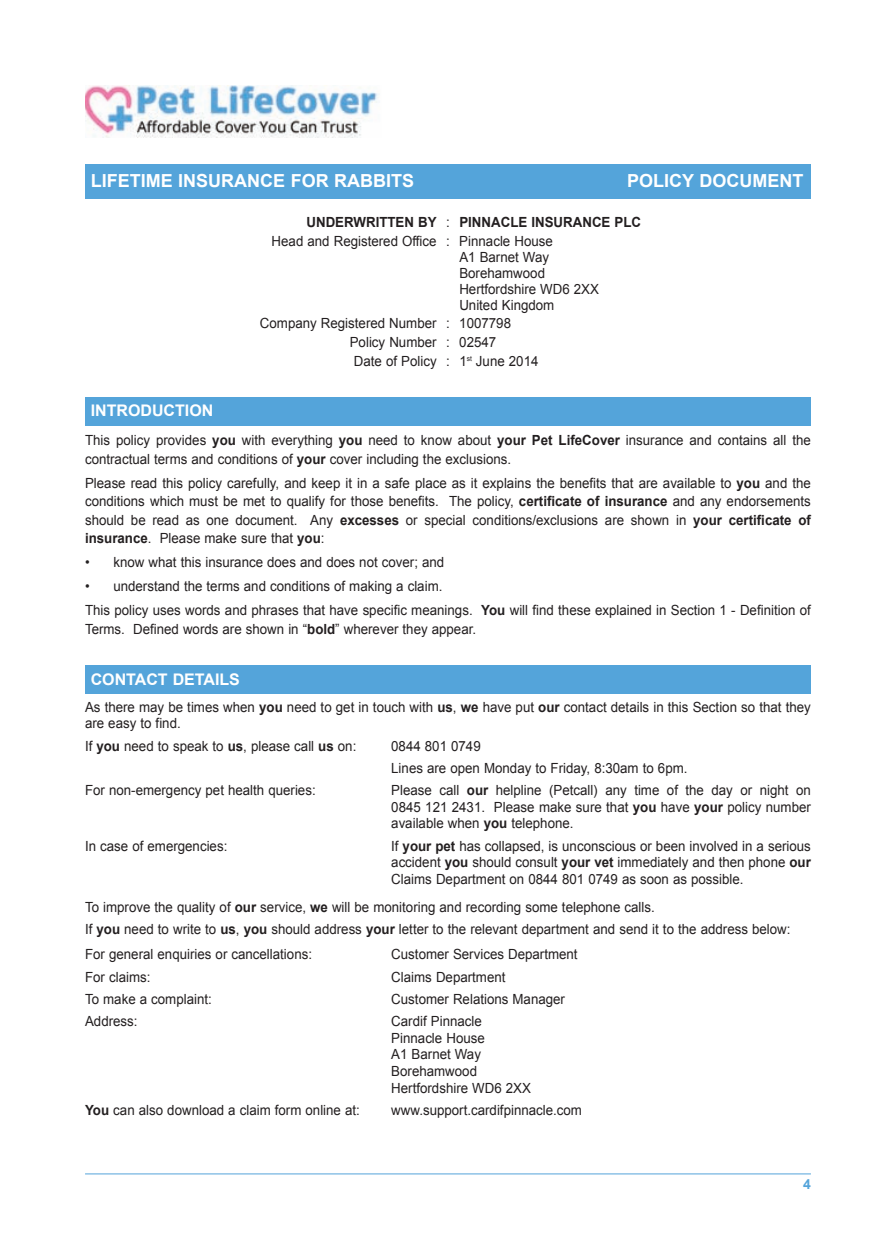
<style>
.page{position:relative;width:896px;height:1248px;background:#fff}
.page>*{position:absolute;margin:0;border:0;box-sizing:border-box;transform-origin:0 0}
.t1{font:700 18px "Arial";color:#fff}
.t2{font:700 16px "Arial";color:#fff}
.t3{font:14px/16.6px "Arial";color:#231f20;scale:.95 1}
.t4{font:700 14px "Arial";color:#54a4da}
.s1{font-weight:700}
</style>
<div class="page">
<hr style="left:85px;top:1173px;width:726px;height:1px;background:#54a4da">
<div style="left:85px;top:397px;width:726px;height:28px;background:#54a4da"></div>
<div style="left:85px;top:665px;width:726px;height:28px;background:#54a4da"></div>
<img style="left:85px;top:85px;width:294px;height:53px">
<div style="left:85px;top:164px;width:726px;height:34px;background:#54a4da"></div>
<p class="t1" style="left:91px;top:171px;width:325px">lifetime insurance for rabbits</p>
<p class="t1" style="left:627px;top:171px;width:178px">policy Document</p>
<p class="t2" style="left:91px;top:402px;width:124px">introDuction</p>
<p class="t3" style="left:272px;top:212px;width:390px;line-height:18.8px;text-indent:35px"><span class="s1">unDerWritten by</span> : <span class="s1">pinnacle insurance plc<br></span>Head and Registered Office : Pinnacle House</p>
<p class="t3" style="left:459px;top:249px;width:149px;line-height:16px">A1 Barnet Way<br>Borehamwood<br>Hertfordshire Wd6 2XX<br>United Kingdom</p>
<p class="t3" style="left:350px;top:314px;width:200px;line-height:18.8px;text-indent:-90px">company Registered Number : 1007798<br>Policy Number : 02547<br>date of Policy : 1<sup>st</sup> June 2014</p>
<p class="t3" style="left:85px;top:431px;width:765px;line-height:18.4px">This policy provides <span class="s1">you</span> with everything <span class="s1">you</span> need to know about <span class="s1">your pet lifecover</span> insurance and contains all the contractual terms and conditions of <span class="s1">your</span> cover including the exclusions.</p>
<p class="t3" style="left:85px;top:473px;width:766px;line-height:18.4px;text-align:justify">Please read this policy carefully, and keep it in a safe place as it explains the benefits that are available to <span class="s1">you</span> and the conditions which must be met to qualify for those benefits. The policy, <span class="s1">certificate of insurance</span> and any endorsements should be read as one document. Any <span class="s1">excesses</span> or special conditions/exclusions are shown in <span class="s1">your certificate of insurance</span>. Please make sure that <span class="s1">you</span>:</p>
<p class="t3" style="left:85px;top:554px;width:380px">• know what this insurance does and does not cover; and</p>
<p class="t3" style="left:85px;top:574px;width:765px;line-height:24px">• understand the terms and conditions of making a claim.<br>This policy uses words and phrases that have specific meanings. <span class="s1">you</span> will find these explained in Section 1 - definition of</p>
<p class="t3" style="left:85px;top:621px;width:413px">Terms. defined words are shown in “<span class="s1">bold</span>” wherever they appear.</p>
<p class="t2" style="left:91px;top:670px;width:151px">contact Details</p>
<p class="t3" style="left:85px;top:698px;width:765px">As there may be times when <span class="s1">you</span> need to get in touch with <span class="s1">us</span>, <span class="s1">we</span> have put <span class="s1">our</span> contact details in this Section so that they are easy to find.</p>
<p class="t3" style="left:85px;top:737px;width:287px">If <span class="s1">you</span> need to speak to <span class="s1">us</span>, please call <span class="s1">us</span> on:</p>
<p class="t3" style="left:391px;top:734px;width:313px;line-height:22.2px">0844 801 0749<br>Lines are open Monday to Friday, 8:30am to 6pm.</p>
<p class="t3" style="left:85px;top:782px;width:244px">For non-emergency pet health queries:</p>
<p class="t3" style="left:391px;top:782px;width:443px;text-align:justify">Please call <span class="s1">our</span> helpline (Petcall) any time of the day or night on 0845 121 2431. Please make sure that <span class="s1">you</span> have <span class="s1">your</span> policy number available when <span class="s1">you</span> telephone.</p>
<p class="t3" style="left:85px;top:837px;width:151px">In case of emergencies:</p>
<p class="t3" style="left:391px;top:837px;width:443px;text-align:justify">If <span class="s1">your pet</span> has collapsed, is unconscious or been involved in a serious accident <span class="s1">you</span> should consult <span class="s1">your vet</span> immediately and then phone <span class="s1">our </span>claims department on 0844 801 0749 as soon as possible.</p>
<p class="t3" style="left:85px;top:895px;width:744px;line-height:22.2px">To improve the quality of <span class="s1">our</span> service, <span class="s1">we</span> will be monitoring and recording some telephone calls.<br>If <span class="s1">you</span> need to write to <span class="s1">us</span>, <span class="s1">you</span> should address <span class="s1">your</span> letter to the relevant department and send it to the address below:</p>
<p class="t3" style="left:85px;top:946px;width:240px">For general enquiries or cancellations:</p>
<p class="t3" style="left:391px;top:946px;width:198px">customer Services department</p>
<p class="t3" style="left:85px;top:968px;width:70px">For claims:</p>
<p class="t3" style="left:391px;top:968px;width:122px">claims department</p>
<p class="t3" style="left:85px;top:990px;width:135px">To make a complaint:</p>
<p class="t3" style="left:391px;top:990px;width:184px">customer Relations Manager</p>
<p class="t3" style="left:85px;top:1012px;width:57px">Address:</p>
<p class="t3" style="left:391px;top:1012px;width:149px">cardif Pinnacle<br>Pinnacle House<br>A1 Barnet Way<br>Borehamwood<br>Hertfordshire Wd6 2XX</p>
<p class="t3" style="left:85px;top:1101px;width:291px"><span class="s1">you</span> can also download a claim form online at:</p>
<p class="t3" style="left:391px;top:1101px;width:202px">www.support.cardifpinnacle.com</p>
<p class="t4" style="left:803px;top:1176px;width:9px">4</p>
</div>
